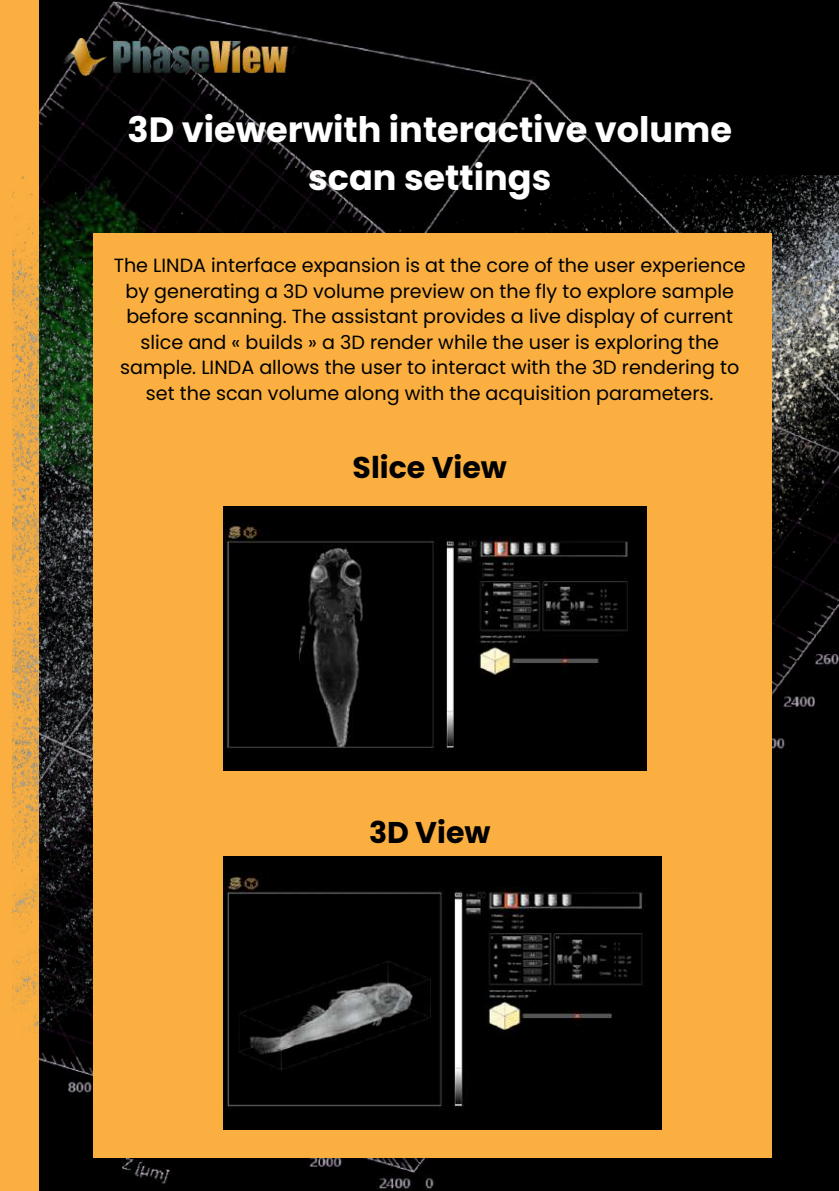
<style>
.page{position:relative;width:839px;height:1191px;background:#fff}
.page>*{position:absolute;margin:0;border:0;box-sizing:border-box;transform-origin:0 0}
.t1{font:700 35.2px/48px "Poppins";color:#fff;text-align:center}
.t2{font:700 30px "Poppins";color:#000}
.t3{font:19.2px/25.6px "Poppins";color:#000;text-align:center}
</style>
<div class="page">
<div style="left:39px;top:0;width:799px;height:1191px;background:#000"></div>
<div style="left:0;top:0;width:39px;height:1191px;background:#faaf40"></div>
<img style="left:13px;top:176px;width:825px;height:954px">
<img style="left:118px;top:30px;width:720px;height:1023px">
<img style="left:63px;top:38px;width:234px;height:38px">
<div style="left:93px;top:233px;width:678px;height:924px;background:#faaf40"></div>
<img style="left:223px;top:506px;width:423px;height:264px">
<img style="left:223px;top:857px;width:438px;height:273px">
<h1 class="t1" style="left:127px;top:106px;width:606px">3D viewerwith interactive volume scan settings</h1>
<p class="t3" style="left:114px;top:253px;width:633px">The LINDA interface expansion is at the core of the user experience by generating a 3D volume preview on the fly to explore sample before scanning. The assistant provides a live display of current slice and « builds » a 3D render while the user is exploring the sample. LINDA allows the user to interact with the 3D rendering to set the scan volume along with the acquisition parameters.</p>
<h2 class="t2" style="left:352px;top:447px;width:156px">Slice View</h2>
<h2 class="t2" style="left:369px;top:812px;width:123px">3D View</h2>
</div>
